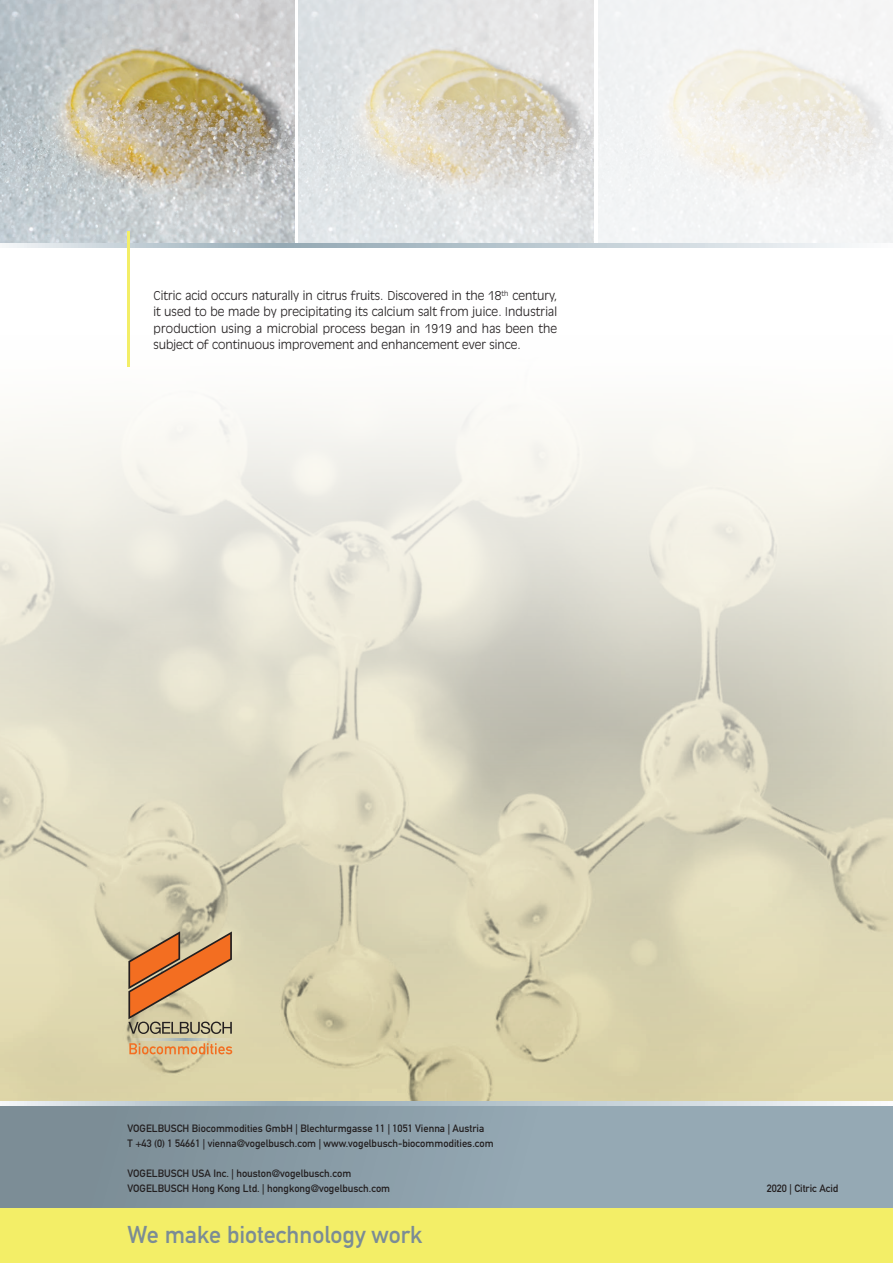
<style>
.page{position:relative;width:893px;height:1263px;background:#fff}
.page>*{position:absolute;margin:0;border:0;box-sizing:border-box;transform-origin:0 0}
.t1{font:24px "DIN Mittelschrift";color:#7b8c95}
.t2{font:300 12px/16.5px "Antique Olive";color:#231f20;text-align:justify}
.t3{font:10.5px/15px "DIN Mittelschrift";color:#231f20}
</style>
<div class="page">
<img style="left:0;top:0;width:295px;height:244px">
<img style="left:299px;top:0;width:295px;height:244px">
<img style="left:598px;top:0;width:295px;height:244px">
<div style="left:0;top:1103px;width:893px;height:107px;background:linear-gradient(to right,#7c8d97,#9cb1bc)"></div>
<div style="left:0;top:1208px;width:893px;height:55px;background:#f3ee67"></div>
<img style="left:0;top:335px;width:893px;height:766px">
<svg style="left:129px;top:1043px;width:103px;height:11px"></svg>
<svg style="left:128px;top:931px;width:104px;height:103px"></svg>
<svg style="left:127px;top:1038px;width:108px;height:2px"></svg>
<svg style="left:0;top:1101px;width:893px;height:5px"></svg>
<svg style="left:6px;top:244px;width:846px;height:4px"></svg>
<hr style="left:128px;top:231px;width:2px;height:135px;background:#f3ee67">
<p class="t2" style="left:153px;top:287px;width:405px">Citric acid occurs naturally in citrus fruits. Discovered in the 18<sup>th</sup> century, it used to be made by precipitating its calcium salt from juice. Industrial production using a microbial process began in 1919 and has been the subject of continuous improvement and enhancement ever since.</p>
<p class="t3" style="left:128px;top:1121px;width:368px">VOGELBUSCH Biocommodities GmbH | Blechturmgasse 11 | 1051 Vienna | Austria<br>T +43 (0) 1 54661 | vienna@vogelbusch.com | www.vogelbusch-biocommodities.com</p>
<p class="t3" style="left:128px;top:1166px;width:264px">VOGELBUSCH USA Inc. | houston@vogelbusch.com<br>VOGELBUSCH Hong Kong Ltd. | hongkong@vogelbusch.com</p>
<h1 class="t1" style="left:128px;top:1221px;width:297px">We make biotechnology work</h1>
<p class="t3" style="left:767px;top:1181px;width:73px">2020 | Citric Acid</p>
</div>
